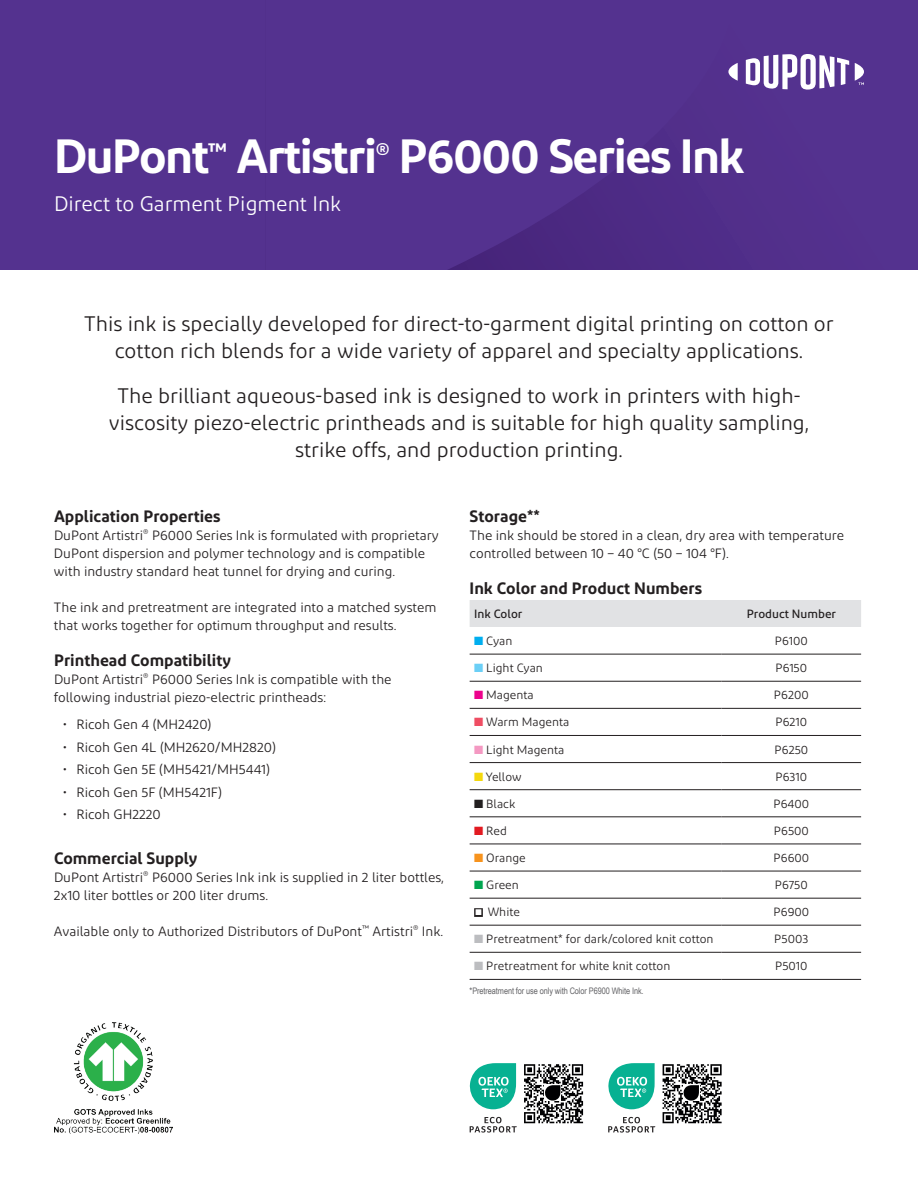
<style>
.page{position:relative;width:918px;height:1188px;background:#fff}
.page>*{position:absolute;margin:0;border:0;box-sizing:border-box;transform-origin:0 0}
.t1{font:600 48px "Diodrum";letter-spacing:-.03em;color:#fff}
.t2{font:21px/27px "Diodrum";color:#231f20;text-align:center}
.t3{font:21px "Diodrum";color:#fff}
.t4{font:600 16.5px "Diodrum";color:#231f20}
.t5{font:13.5px/18px "Diodrum";color:#231f20}
.t6{font:12px "Diodrum";color:#231f20}
.t7{font:500 12px "Diodrum";color:#231f20}
.t8{font:9px "Arial Narrow";letter-spacing:-.01em;color:#636366}
.s1{color:#00aeef}
.s2{color:#6bcff6}
.s3{color:#ed028c}
.s4{color:#ef4d63}
.s5{color:#f499c2}
.s6{color:#f4d80d}
.s7{color:#e21a21}
.s8{color:#f7931d}
.s9{color:#00a54f}
.s10{color:#bcbdc0}
</style>
<div class="page">
<div style="left:0;top:0;width:918px;height:270px;background:#54328f"></div>
<svg style="left:448px;top:180px;width:212px;height:90px;fill:#4d2b85"></svg>
<svg style="left:728px;top:63px;width:10px;height:18px"></svg>
<svg style="left:746px;top:54px;width:103px;height:36px"></svg>
<svg style="left:855px;top:63px;width:9px;height:22px"></svg>
<svg style="left:470px;top:1063px;width:46px;height:46px"></svg>
<svg style="left:470px;top:1117px;width:47px;height:16px"></svg>
<svg style="left:524px;top:1064px;width:60px;height:60px"></svg>
<svg style="left:524px;top:1064px;width:59px;height:59px"></svg>
<svg style="left:608px;top:1063px;width:47px;height:46px"></svg>
<svg style="left:608px;top:1117px;width:47px;height:16px"></svg>
<svg style="left:662px;top:1064px;width:60px;height:60px"></svg>
<svg style="left:663px;top:1064px;width:59px;height:59px"></svg>
<img style="left:54px;top:1023px;width:118px;height:111px">
<div style="left:470px;top:600px;width:391px;height:27px;background:#e1e2e4"></div>
<hr style="left:470px;top:654px;width:252px;height:1px;background:#231f20">
<hr style="left:722px;top:654px;width:139px;height:1px;background:#231f20">
<hr style="left:470px;top:681px;width:252px;height:1px;background:#231f20">
<hr style="left:722px;top:681px;width:139px;height:1px;background:#231f20">
<hr style="left:470px;top:708px;width:252px;height:1px;background:#231f20">
<hr style="left:722px;top:708px;width:139px;height:1px;background:#231f20">
<hr style="left:470px;top:735px;width:252px;height:1px;background:#231f20">
<hr style="left:722px;top:735px;width:139px;height:1px;background:#231f20">
<hr style="left:470px;top:762px;width:252px;height:1px;background:#231f20">
<hr style="left:722px;top:762px;width:139px;height:1px;background:#231f20">
<hr style="left:470px;top:789px;width:252px;height:1px;background:#231f20">
<hr style="left:722px;top:789px;width:139px;height:1px;background:#231f20">
<hr style="left:470px;top:816px;width:252px;height:1px;background:#231f20">
<hr style="left:722px;top:816px;width:139px;height:1px;background:#231f20">
<hr style="left:470px;top:844px;width:252px;height:1px;background:#231f20">
<hr style="left:722px;top:844px;width:139px;height:1px;background:#231f20">
<hr style="left:470px;top:871px;width:252px;height:1px;background:#231f20">
<hr style="left:722px;top:871px;width:139px;height:1px;background:#231f20">
<hr style="left:470px;top:898px;width:252px;height:1px;background:#231f20">
<hr style="left:722px;top:898px;width:139px;height:1px;background:#231f20">
<hr style="left:470px;top:925px;width:252px;height:1px;background:#231f20">
<hr style="left:722px;top:925px;width:139px;height:1px;background:#231f20">
<hr style="left:470px;top:952px;width:252px;height:1px;background:#231f20">
<hr style="left:722px;top:952px;width:139px;height:1px;background:#231f20">
<hr style="left:470px;top:979px;width:252px;height:1px;background:#231f20">
<hr style="left:722px;top:979px;width:139px;height:1px;background:#231f20">
<h1 class="t1" style="left:54px;top:125px;width:692px">DuPont<sup>™</sup> Artistri<sup>®</sup> P6000 Series Ink</h1>
<h2 class="t3" style="left:54px;top:191px;width:289px">Direct to Garment Pigment Ink</h2>
<h2 class="t2" style="left:84px;top:310px;width:751px">This ink is specially developed for direct-to-garment digital printing on cotton or cotton rich blends for a wide variety of apparel and specialty applications.</h2>
<h2 class="t2" style="left:109px;top:382px;width:702px">The brilliant aqueous-based ink is designed to work in printers with high&shy;viscosity piezo-electric printheads and is suitable for high quality sampling, strike offs, and production printing.</h2>
<p class="t4" style="left:54px;top:506px;width:168px">Application Properties</p>
<p class="t5" style="left:54px;top:526px;width:386px">DuPont Artistri<sup>®</sup> P6000 Series Ink is formulated with proprietary<br>DuPont dispersion and polymer technology and is compatible with industry standard heat tunnel for drying and curing.</p>
<p class="t5" style="left:54px;top:598px;width:384px">The ink and pretreatment are integrated into a matched system that works together for optimum throughput and results.</p>
<p class="t4" style="left:54px;top:650px;width:178px">Printhead Compatibility</p>
<p class="t5" style="left:54px;top:670px;width:339px">DuPont Artistri<sup>®</sup> P6000 Series Ink is compatible with the following industrial piezo-electric printheads:</p>
<p class="t5" style="left:63px;top:715px;width:150px">• Ricoh Gen 4 (MH2420)</p>
<p class="t5" style="left:63px;top:738px;width:215px">• Ricoh Gen 4L (MH2620/MH2820)</p>
<p class="t5" style="left:63px;top:760px;width:209px">• Ricoh Gen 5E (MH5421/MH5441)</p>
<p class="t5" style="left:63px;top:783px;width:161px">• Ricoh Gen 5F (MH5421F)</p>
<p class="t5" style="left:63px;top:805px;width:99px">• Ricoh GH2220</p>
<p class="t4" style="left:54px;top:848px;width:145px">Commercial Supply</p>
<p class="t5" style="left:54px;top:868px;width:392px">DuPont Artistri<sup>®</sup> P6000 Series Ink ink is supplied in 2 liter bottles,<br>2x10 liter bottles or 200 liter drums.</p>
<p class="t5" style="left:54px;top:922px;width:391px">Available only to Authorized Distributors of DuPont<sup>™</sup> Artistri<sup>®</sup> Ink.</p>
<p class="t4" style="left:470px;top:506px;width:72px">Storage**</p>
<p class="t5" style="left:470px;top:526px;width:376px">The ink should be stored in a clean, dry area with temperature controlled between 10 – 40 °C (50 – 104 °F).</p>
<p class="t4" style="left:470px;top:578px;width:234px">Ink Color and Product Numbers</p>
<p class="t7" style="left:474px;top:606px;width:50px">Ink Color</p>
<p class="t7" style="left:747px;top:606px;width:91px">Product Number</p>
<p class="t6" style="left:474px;top:634px;width:40px"><span class="s1">■</span> Cyan</p>
<p class="t6" style="left:775px;top:634px;width:34px">P6100</p>
<p class="t6" style="left:474px;top:661px;width:70px"><span class="s2">■</span> Light Cyan</p>
<p class="t6" style="left:776px;top:661px;width:33px">P6150</p>
<p class="t6" style="left:474px;top:688px;width:61px"><span class="s3">■</span> Magenta</p>
<p class="t6" style="left:774px;top:688px;width:36px">P6200</p>
<p class="t6" style="left:474px;top:715px;width:97px"><span class="s4">■</span> Warm Magenta</p>
<p class="t6" style="left:776px;top:715px;width:33px">P6210</p>
<p class="t6" style="left:474px;top:742px;width:92px"><span class="s5">■</span> Light Magenta</p>
<p class="t6" style="left:775px;top:742px;width:35px">P6250</p>
<p class="t6" style="left:474px;top:769px;width:49px"><span class="s6">■</span> Yellow</p>
<p class="t6" style="left:775px;top:769px;width:33px">P6310</p>
<p class="t6" style="left:474px;top:796px;width:43px">■ Black</p>
<p class="t6" style="left:773px;top:796px;width:37px">P6400</p>
<p class="t6" style="left:474px;top:823px;width:34px"><span class="s7">■</span> Red</p>
<p class="t6" style="left:774px;top:823px;width:37px">P6500</p>
<p class="t6" style="left:474px;top:851px;width:53px"><span class="s8">■</span> Orange</p>
<p class="t6" style="left:774px;top:851px;width:37px">P6600</p>
<p class="t6" style="left:474px;top:878px;width:46px"><span class="s9">■</span> Green</p>
<p class="t6" style="left:775px;top:878px;width:34px">P6750</p>
<p class="t6" style="left:475px;top:905px;width:46px">■ White</p>
<p class="t6" style="left:774px;top:905px;width:37px">P6900</p>
<p class="t6" style="left:474px;top:932px;width:241px"><span class="s10">■</span> Pretreatment* for dark/colored knit cotton</p>
<p class="t6" style="left:774px;top:932px;width:36px">P5003</p>
<p class="t6" style="left:474px;top:959px;width:198px"><span class="s10">■</span> Pretreatment for white knit cotton</p>
<p class="t6" style="left:775px;top:959px;width:34px">P5010</p>
<p class="t8" style="left:470px;top:984px;width:176px">*Pretreatment for use only with Color P6900 White Ink.</p>
</div>
